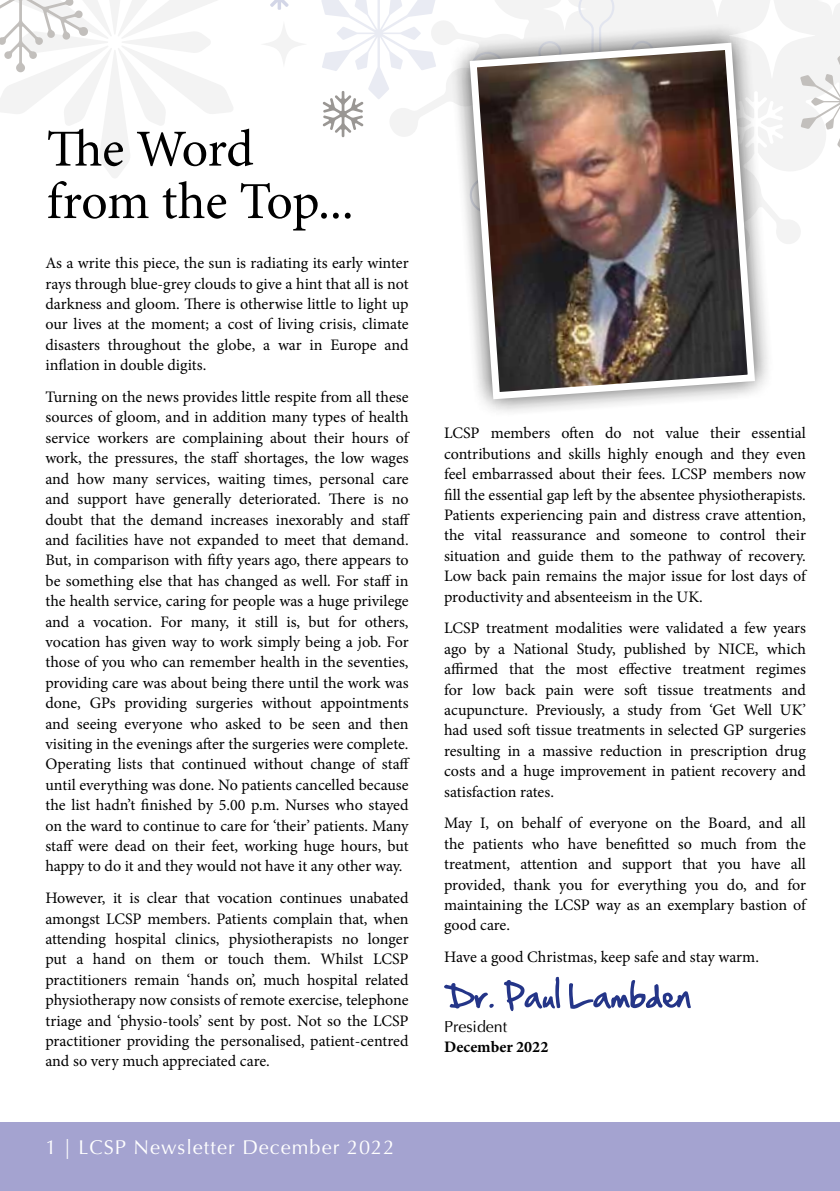
<style>
.page{position:relative;width:840px;height:1191px;background:#fff}
.page>*{position:absolute;margin:0;border:0;box-sizing:border-box;transform-origin:0 0}
.t1{font:52px/52.4px "Minion Pro";letter-spacing:-.01em;color:#000}
.t2{font:20px "Optima";letter-spacing:.05em;color:#fff}
.t3{font:16px/20.4px "Minion Pro";letter-spacing:-.005em;color:#000;text-align:justify}
.t4{font:700 16px "Minion Pro";color:#000}
.t5{font:16px "Optima";color:#000}
</style>
<div class="page">
<svg style="left:436px;top:21px;width:384px;height:223px"></svg>
<svg style="left:264px;top:25px;width:40px;height:39px"></svg>
<svg style="left:495px;top:0;width:193px;height:20px;fill:#f3f3f3"></svg>
<svg style="left:270px;top:0;width:19px;height:10px"></svg>
<svg style="left:0;top:0;width:233px;height:178px"></svg>
<svg style="left:321px;top:0;width:115px;height:137px"></svg>
<svg style="left:688px;top:0;width:151px;height:154px"></svg>
<svg style="left:446px;top:20px;width:331px;height:392px"></svg>
<img style="left:465px;top:39px;width:293px;height:364px">
<svg style="left:444px;top:977px;width:246px;height:34px"></svg>
<div style="left:0;top:1123px;width:839px;height:68px;background:#a4a3d0"></div>
<h1 class="t1" style="left:47px;top:123px;width:308px">The Word from the Top...</h1>
<p class="t3" style="left:45px;top:253px;width:364px">As a write this piece, the sun is radiating its early winter rays through blue-grey clouds to give a hint that all is not darkness and gloom. There is otherwise little to light up our lives at the moment; a cost of living crisis, climate disasters throughout the globe, a war in Europe and inflation in double digits.</p>
<p class="t3" style="left:45px;top:387px;width:366px">Turning on the news provides little respite from all these sources of gloom, and in addition many types of health service workers are complaining about their hours of work, the pressures, the staff shortages, the low wages and how many services, waiting times, personal care and support have generally deteriorated. There is no doubt that the demand increases inexorably and staff and facilities have not expanded to meet that demand.<br>But, in comparison with fifty years ago, there appears to be something else that has changed as well. For staff in the health service, caring for people was a huge privilege and a vocation. For many, it still is, but for others, vocation has given way to work simply being a job. For those of you who can remember health in the seventies, providing care was about being there until the work was done, GPs providing surgeries without appointments and seeing everyone who asked to be seen and then visiting in the evenings after the surgeries were complete.<br>Operating lists that continued without change of staff until everything was done. No patients cancelled because the list hadn’t finished by 5.00 p.m. Nurses who stayed on the ward to continue to care for ‘their’ patients. Many staff were dead on their feet, working huge hours, but happy to do it and they would not have it any other way.</p>
<p class="t3" style="left:45px;top:888px;width:364px">However, it is clear that vocation continues unabated amongst LCSP members. Patients complain that, when attending hospital clinics, physiotherapists no longer put a hand on them or touch them. Whilst LCSP practitioners remain ‘hands on’, much hospital related physiotherapy now consists of remote exercise, telephone triage and ‘physio-tools’ sent by post. Not so the LCSP practitioner providing the personalised, patient-centred and so very much appreciated care.</p>
<p class="t2" style="left:45px;top:1135px;width:350px">1 | LCSP Newsletter December 2022</p>
<p class="t3" style="left:444px;top:423px;width:363px">LCSP members often do not value their essential contributions and skills highly enough and they even feel embarrassed about their fees. LCSP members now fill the essential gap left by the absentee physiotherapists.<br>Patients experiencing pain and distress crave attention, the vital reassurance and someone to control their situation and guide them to the pathway of recovery.<br>Low back pain remains the major issue for lost days of productivity and absenteeism in the UK.</p>
<p class="t3" style="left:444px;top:618px;width:363px">LCSP treatment modalities were validated a few years ago by a National Study, published by NICE, which affirmed that the most effective treatment regimes for low back pain were soft tissue treatments and acupuncture. Previously, a study from ‘Get Well UK’ had used soft tissue treatments in selected GP surgeries resulting in a massive reduction in prescription drug costs and a huge improvement in patient recovery and satisfaction rates.</p>
<p class="t3" style="left:444px;top:813px;width:363px">May I, on behalf of everyone on the Board, and all the patients who have benefitted so much from the treatment, attention and support that you have all provided, thank you for everything you do, and for maintaining the LCSP way as an exemplary bastion of good care.</p>
<p class="t3" style="left:444px;top:947px;width:316px">Have a good Christmas, keep safe and stay warm.</p>
<p class="t5" style="left:444px;top:1017px;width:65px">President</p>
<p class="t4" style="left:444px;top:1036px;width:106px">December 2022</p>
</div>
